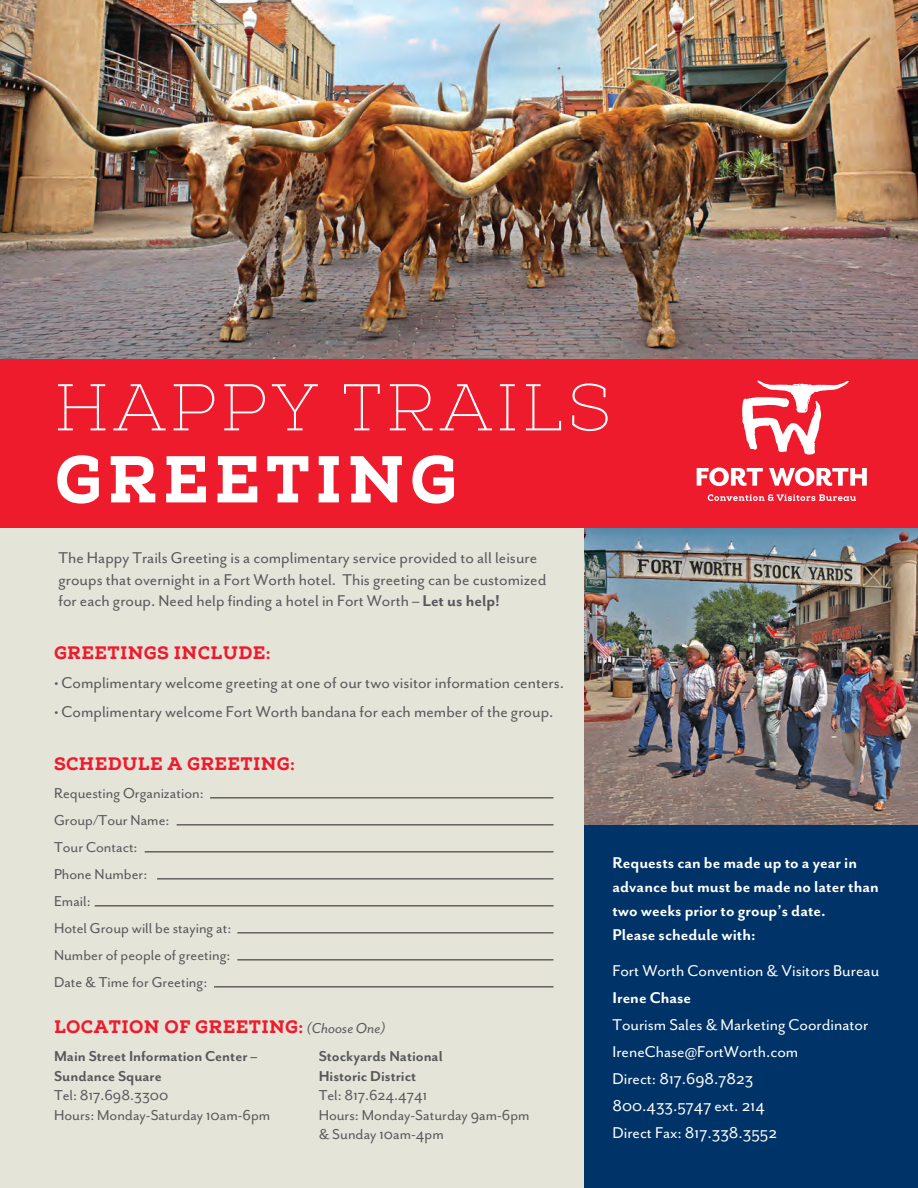
<style>
.page{position:relative;width:918px;height:1188px;background:#fff}
.page>*{position:absolute;margin:0;border:0;box-sizing:border-box;transform-origin:0 0}
.t1{font:100 66px "Nexa Slab";letter-spacing:.07em;color:#fff}
.t2{font:800 66px "Nexa Slab";letter-spacing:.075em;color:#fff}
.t3{font:18px/21.6px "Mr Eaves San OT";color:#57585a}
.t4{font:18px/27px "Mr Eaves San OT";color:#fff}
.t5{font:700 18px/24px "Mr Eaves San OT";color:#fff}
.t6{font:800 18px "Nexa Slab";letter-spacing:.02em;color:#ee1b2d}
.t7{font:16.5px/27px "Mr Eaves San OT";color:#57585a}
.t8{font:700 16.5px/19.5px "Mr Eaves San OT";color:#57585a}
.s1{font-weight:700}
.s2{font-family:"Mr Eaves San OT";font-weight:400;font-style:italic;font-size:16.5px;color:#57585a}
</style>
<div class="page">
<div style="left:0;top:528px;width:585px;height:660px;background:#e5e4d9"></div>
<img style="left:585px;top:528px;width:333px;height:298px">
<img style="left:0;top:0;width:918px;height:359px">
<div style="left:0;top:359px;width:918px;height:169px;background:#ee1b2d"></div>
<div style="left:585px;top:826px;width:333px;height:362px;background:#003367"></div>
<hr style="left:210px;top:797px;width:343px;height:1px;background:#231f20">
<hr style="left:177px;top:824px;width:376px;height:1px;background:#231f20">
<hr style="left:145px;top:851px;width:408px;height:1px;background:#231f20">
<hr style="left:157px;top:878px;width:396px;height:1px;background:#231f20">
<hr style="left:95px;top:905px;width:459px;height:1px;background:#231f20">
<hr style="left:237px;top:932px;width:316px;height:1px;background:#231f20">
<hr style="left:237px;top:959px;width:316px;height:1px;background:#231f20">
<hr style="left:214px;top:986px;width:340px;height:1px;background:#231f20">
<svg style="left:697px;top:467px;width:66px;height:19px"></svg>
<svg style="left:769px;top:467px;width:98px;height:19px"></svg>
<svg style="left:708px;top:494px;width:148px;height:7px"></svg>
<svg style="left:742px;top:381px;width:107px;height:74px"></svg>
<h1 class="t1" style="left:55px;top:369px;width:558px">HAPPY TRAILS</h1>
<h1 class="t2" style="left:55px;top:438px;width:404px">GREETING</h1>
<p class="t3" style="left:58px;top:547px;width:490px">The Happy Trails Greeting is a complimentary service provided to all leisure groups that overnight in a Fort Worth hotel. This greeting can be customized for each group. Need help finding a hotel in Fort Worth – <span class="s1">Let us help!</span></p>
<p class="t6" style="left:54px;top:642px;width:218px">GREETINGS INCLUDE:</p>
<p class="t3" style="left:54px;top:672px;width:512px">• Complimentary welcome greeting at one of our two visitor information centers.</p>
<p class="t3" style="left:54px;top:701px;width:501px">• Complimentary welcome Fort Worth bandana for each member of the group.</p>
<p class="t6" style="left:54px;top:752px;width:243px">SCHEDULE A GREETING:</p>
<p class="t7" style="left:54px;top:780px;width:179px">Requesting Organization:<br>Group/Tour Name:<br>Tour Contact:<br>Phone Number:<br>Email:<br>Hotel Group will be staying at:<br>Number of people of greeting:<br>Date &amp; Time for Greeting:</p>
<p class="t6" style="left:54px;top:1016px;width:333px">LOCATION OF GREETING: <span class="s2">(Choose One)</span></p>
<p class="t8" style="left:54px;top:1047px;width:205px">Main Street Information Center –<br>Sundance Square</p>
<p class="t7" style="left:54px;top:1086px;width:218px;line-height:19.5px">Tel: 817.698.3300<br>Hours: Monday-Saturday 10am-6pm</p>
<p class="t8" style="left:319px;top:1047px;width:126px">Stockyards National<br>Historic District</p>
<p class="t7" style="left:319px;top:1086px;width:212px;line-height:19.5px">Tel: 817.624.4741<br>Hours: Monday-Saturday 9am-6pm &amp; Sunday 10am-4pm</p>
<p class="t5" style="left:612px;top:851px;width:268px">Requests can be made up to a year in advance but must be made no later than two weeks prior to group’s date.<br>Please schedule with:</p>
<p class="t4" style="left:612px;top:958px;width:268px">Fort Worth Convention &amp; Visitors Bureau</p>
<p class="t5" style="left:612px;top:986px;width:80px">Irene Chase</p>
<p class="t4" style="left:612px;top:1012px;width:257px">Tourism Sales &amp; Marketing Coordinator<br>IreneChase@FortWorth.com<br>Direct: 817.698.7823<br>800.433.5747 ext. 214<br>Direct Fax: 817.338.3552</p>
</div>
